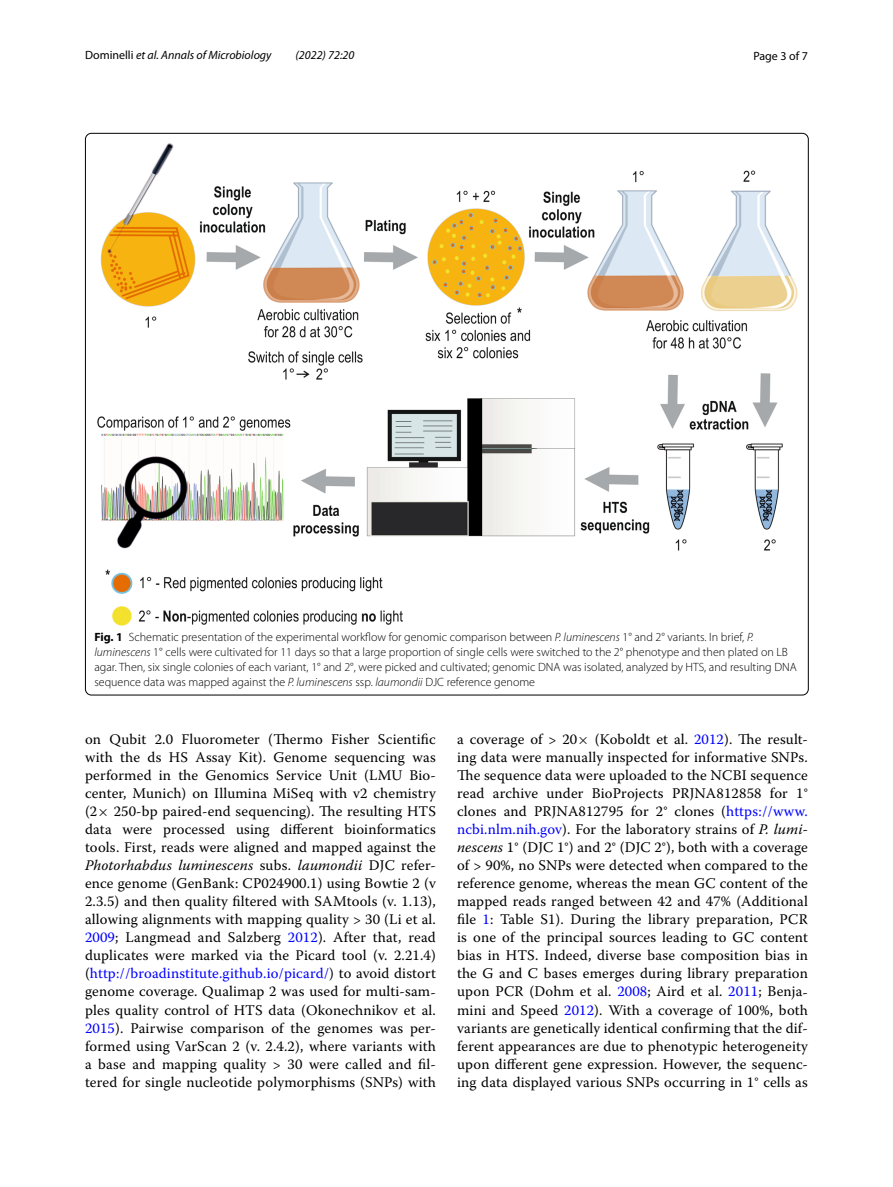
<style>
.page{position:relative;width:893px;height:1187px;background:#fff}
.page>*{position:absolute;margin:0;border:0;box-sizing:border-box;transform-origin:0 0}
.t1{font:14.7px/18px "Warnock Pro";letter-spacing:.01em;color:#000;text-align:justify}
.t2{font:300 12px/15px "Myriad Pro";color:#000}
.t3{font:italic 12px "Myriad Pro";color:#000}
.t4{font:12px "Myriad Pro";color:#000}
.s1{font-style:normal}
.s2{font-weight:700}
.s3{font-style:italic}
.s4{font-family:"MTSY"}
.s5{color:#00f}
</style>
<div class="page">
<img style="left:97px;top:143px;width:700px;height:482px">
<p class="t3" style="left:85px;top:48px;width:188px"><span class="s1">Dominelli</span> et al. Annals of Microbiology</p>
<p class="t3" style="left:296px;top:48px;width:60px">(2022) 72:20</p>
<p class="t4" style="left:753px;top:48px;width:56px">Page 3 of 7</p>
<p class="t2" style="left:94px;top:629px;width:704px"><span class="s2">Fig. 1</span> Schematic presentation of the experimental workflow for genomic comparison between <span class="s3">P. luminescens</span> 1° and 2° variants. In brief, <span class="s3">P. luminescens</span> 1° cells were cultivated for 11 days so that a large proportion of single cells were switched to the 2° phenotype and then plated on LB agar. Then, six single colonies of each variant, 1° and 2°, were picked and cultivated; genomic DNA was isolated, analyzed by HTS, and resulting DNA sequence data was mapped against the <span class="s3">P. luminescens</span> ssp. <span class="s3">laumondii</span> DJC reference genome</p>
<p class="t1" style="left:85px;top:730px;width:352px">on Qubit 2.0 Fluorometer (Thermo Fisher Scientific with the ds HS Assay Kit). Genome sequencing was performed in the Genomics Service Unit (LMU Bio&shy;center, Munich) on Illumina MiSeq with v2 chemistry (2<span class="s4">×</span> 250-bp paired-end sequencing). The resulting HTS data were processed using different bioinformatics tools. First, reads were aligned and mapped against the <span class="s3">Photorhabdus luminescens</span> subs. <span class="s3">laumondii</span> DJC refer&shy;ence genome (GenBank: CP024900.1) using Bowtie 2 (v 2.3.5) and then quality filtered with SAMtools (v. 1.13), allowing alignments with mapping quality &gt; 30 (Li et al.<br><span class="s5">2009</span>; Langmead and Salzberg <span class="s5">2012</span>). After that, read duplicates were marked via the Picard tool (v. 2.21.4) (<span class="s5">http://broadinstitute.github.io/picard/</span>) to avoid distort genome coverage. Qualimap 2 was used for multi-sam&shy;ples quality control of HTS data (Okonechnikov et al.<br><span class="s5">2015</span>). Pairwise comparison of the genomes was per&shy;formed using VarScan 2 (v. 2.4.2), where variants with a base and mapping quality &gt; 30 were called and fil&shy;tered for single nucleotide polymorphisms (SNPs) with</p>
<p class="t1" style="left:457px;top:730px;width:352px">a coverage of &gt; 20<span class="s4">×</span> (Koboldt et al. <span class="s5">2012</span>). The result&shy;ing data were manually inspected for informative SNPs.<br>The sequence data were uploaded to the NCBI sequence read archive under BioProjects PRJNA812858 for 1° clones and PRJNA812795 for 2° clones (<span class="s5">https://www. ncbi.nlm.nih.gov</span>). For the laboratory strains of <span class="s3">P. lumi&shy;nescens</span> 1° (DJC 1°) and 2° (DJC 2°), both with a coverage of &gt; 90%, no SNPs were detected when compared to the reference genome, whereas the mean GC content of the mapped reads ranged between 42 and 47% (Additional file <span class="s5">1</span>: Table S1). During the library preparation, PCR is one of the principal sources leading to GC content bias in HTS. Indeed, diverse base composition bias in the G and C bases emerges during library preparation upon PCR (Dohm et al. <span class="s5">2008</span>; Aird et al. <span class="s5">2011</span>; Benja&shy;mini and Speed <span class="s5">2012</span>). With a coverage of 100%, both variants are genetically identical confirming that the dif&shy;ferent appearances are due to phenotypic heterogeneity upon different gene expression. However, the sequenc&shy;ing data displayed various SNPs occurring in 1° cells as</p>
</div>
